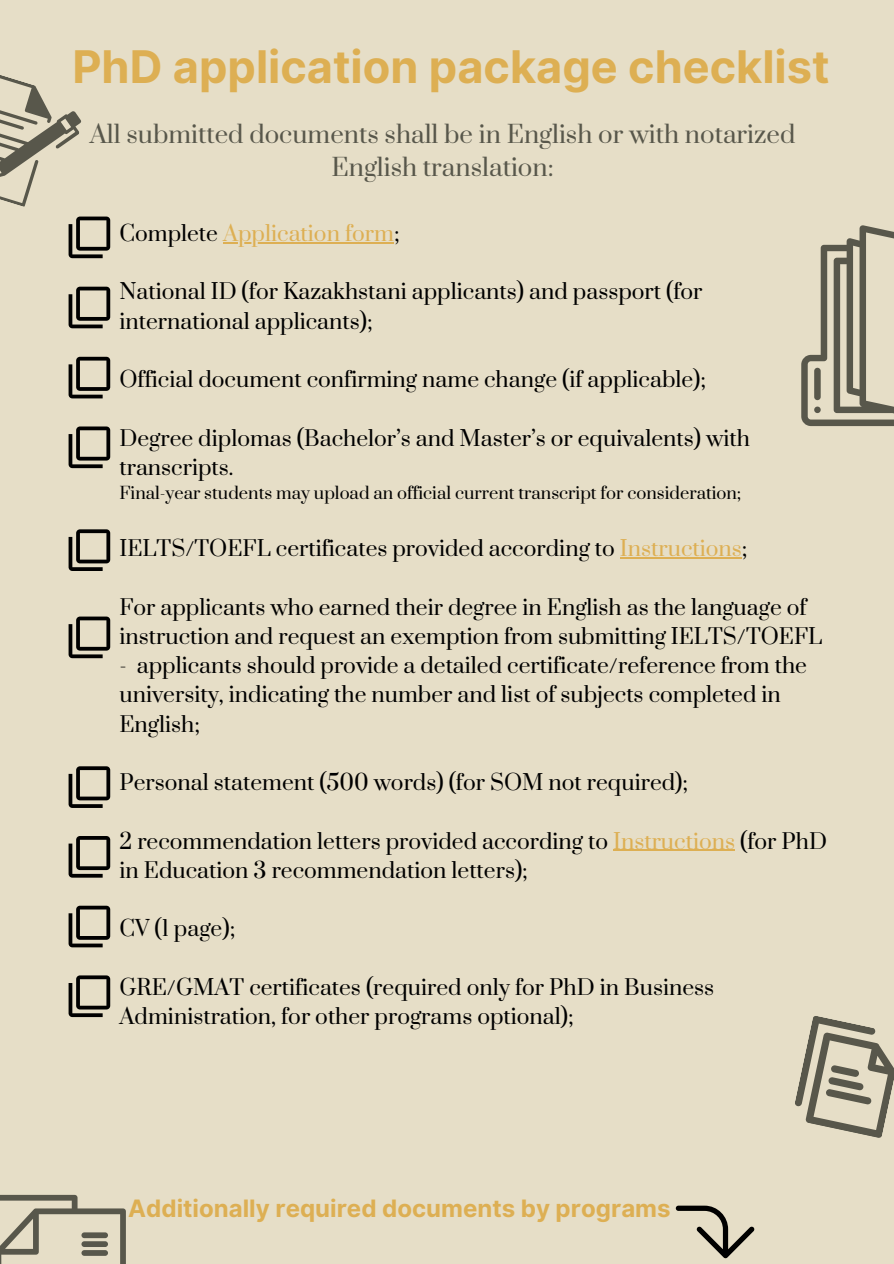
<style>
.page{position:relative;width:894px;height:1264px;background:#fff}
.page>*{position:absolute;margin:0;border:0;box-sizing:border-box;transform-origin:0 0}
.t1{font:700 45px "Inter";color:#ddaf53}
.t2{font:24px/32.7px "Prata";color:#58574b;text-align:center}
.t3{font:700 24px "Inter";color:#ddaf53}
.t4{font:21px/29.2px "Prata";color:#000}
.t5{font:21px "Prata";color:#ddaf53}
.t6{font:16.5px "Prata";color:#000}
.s1{color:#000}
.s2{color:#ddaf53}
</style>
<div class="page">
<div style="left:0;top:0;width:893px;height:1263px;background:#e6dec7"></div>
<svg style="left:69px;top:216px;width:41px;height:42px"></svg>
<svg style="left:69px;top:287px;width:41px;height:41px"></svg>
<svg style="left:69px;top:357px;width:41px;height:41px"></svg>
<svg style="left:69px;top:426px;width:41px;height:42px"></svg>
<svg style="left:69px;top:529px;width:41px;height:42px"></svg>
<svg style="left:69px;top:616px;width:41px;height:42px"></svg>
<svg style="left:69px;top:766px;width:41px;height:42px"></svg>
<svg style="left:69px;top:836px;width:41px;height:41px"></svg>
<svg style="left:69px;top:905px;width:41px;height:42px"></svg>
<svg style="left:69px;top:975px;width:41px;height:42px"></svg>
<svg style="left:675px;top:1205px;width:79px;height:53px"></svg>
<svg style="left:0;top:75px;width:82px;height:132px"></svg>
<svg style="left:795px;top:1016px;width:98px;height:122px"></svg>
<svg style="left:0;top:1194px;width:126px;height:69px"></svg>
<svg style="left:801px;top:225px;width:92px;height:201px"></svg>
<hr style="left:223px;top:242px;width:171px;height:1px;background:#ddaf53">
<hr style="left:619px;top:557px;width:122px;height:1px;background:#ddaf53">
<hr style="left:613px;top:849px;width:122px;height:1px;background:#ddaf53">
<p class="t1" style="left:72px;top:39px;width:758px">PhD application package checklist</p>
<p class="t2" style="left:90px;top:119px;width:707px">All submitted documents shall be in English or with notarized<br>English translation:</p>
<h1 class="t5" style="left:119px;top:220px;width:282px"><span class="s1">Complete</span> Application form<span class="s1">;</span></h1>
<p class="t4" style="left:119px;top:278px;width:584px">National ID (for Kazakhstani applicants) and passport (for</p>
<h3 class="t4" style="left:119px;top:307px;width:255px">international applicants);</h3>
<h3 class="t4" style="left:119px;top:366px;width:588px">Official document confirming name change (if applicable);</h3>
<p class="t4" style="left:119px;top:424px;width:632px">Degree diplomas (Bachelor’s and Master’s or equivalents) with transcripts.</p>
<p class="t6" style="left:119px;top:482px;width:623px">Final-year students may upload an official current transcript for consideration;</p>
<p class="t4" style="left:119px;top:534px;width:629px">IELTS/TOEFL certificates provided according to <span class="s2">Instructions</span>;</p>
<p class="t4" style="left:119px;top:593px;width:704px">For applicants who earned their degree in English as the language of instruction and request an exemption from submitting IELTS/TOEFL</p>
<p class="t4" style="left:119px;top:651px;width:689px">- applicants should provide a detailed certificate/reference from the university, indicating the number and list of subjects completed in<br>English;</p>
<p class="t4" style="left:119px;top:768px;width:570px">Personal statement (500 words) (for SOM not required);</p>
<p class="t4" style="left:119px;top:827px;width:708px">2 recommendation letters provided according to <span class="s2">Instructions</span> (for PhD in Education 3 recommendation letters);</p>
<p class="t4" style="left:119px;top:915px;width:117px">CV (1 page);</p>
<p class="t4" style="left:119px;top:973px;width:596px">GRE/GMAT certificates (required only for PhD in Business<br>Administration, for other programs optional);</p>
<h4 class="t3" style="left:128px;top:1194px;width:544px">Additionally required documents by programs</h4>
</div>
